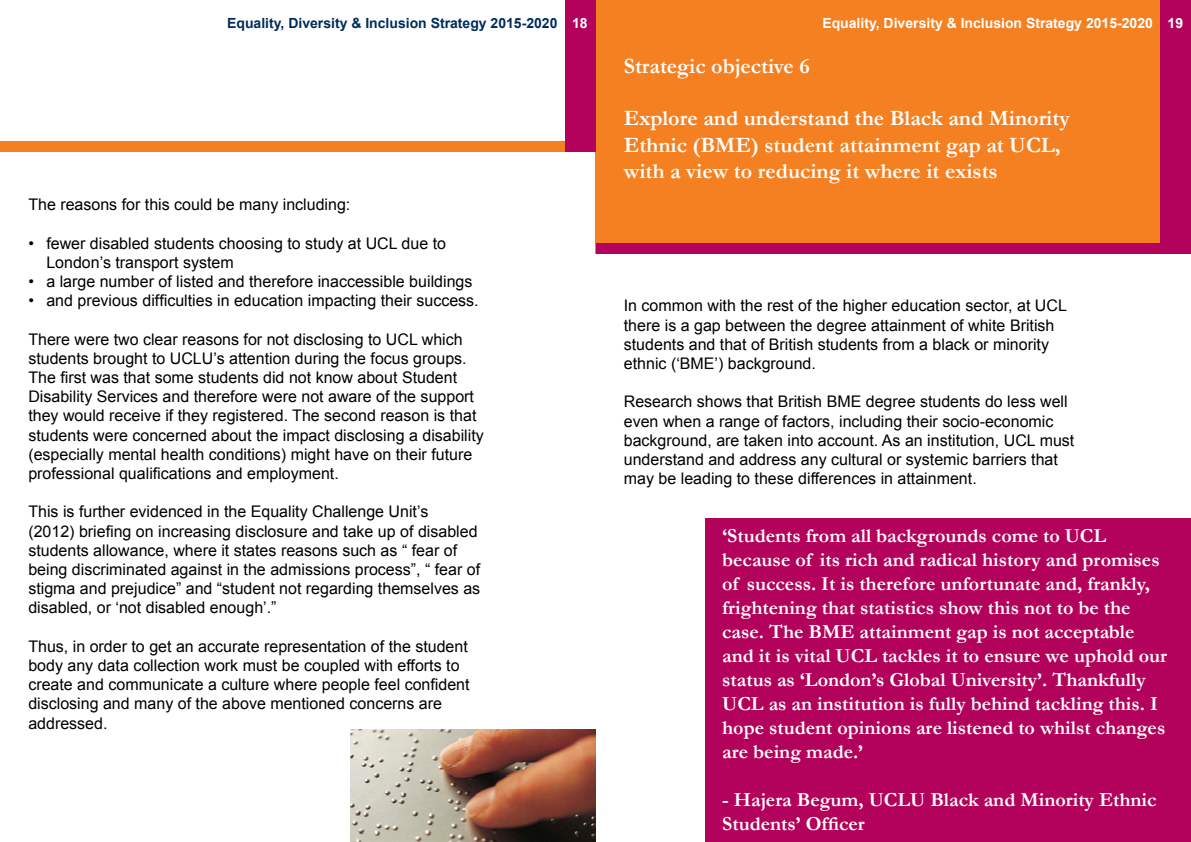
<style>
.page{position:relative;width:1191px;height:842px;background:#fff}
.page>*{position:absolute;margin:0;border:0;box-sizing:border-box;transform-origin:0 0}
.t1{font:700 22px/26.4px "Garamond";color:#fff}
.t2{font:700 20px/24px "Garamond";color:#fff}
.t3{font:16px/19.2px "Arial";color:#000}
.t4{font:700 14px "Arial";color:#fff}
.t5{font:700 14px "Arial";color:#002d5b}
.s1{color:#fff}
</style>
<div class="page">
<div style="left:705px;top:518px;width:486px;height:324px;background:#b3025b"></div>
<div style="left:595px;top:0;width:596px;height:254px;background:#f58021"></div>
<div style="left:1160px;top:0;width:31px;height:254px;background:#b3025b"></div>
<div style="left:596px;top:244px;width:576px;height:10px;background:#b3025b"></div>
<div style="left:0;top:142px;width:577px;height:10px;background:#f58021"></div>
<div style="left:565px;top:0;width:31px;height:152px;background:#b3025b"></div>
<img style="left:351px;top:729px;width:244px;height:112px">
<p class="t5" style="left:227px;top:14px;width:362px">Equality, Diversity &amp; Inclusion Strategy 2015-2020 <span class="s1">18</span></p>
<p class="t3" style="left:28px;top:195px;width:323px">The reasons for this could be many including:</p>
<p class="t3" style="left:46px;top:233px;width:401px;text-indent:-18px">• fewer disabled students choosing to study at UCL due to<br>London’s transport system</p>
<p class="t3" style="left:28px;top:272px;width:445px">• a large number of listed and therefore inaccessible buildings</p>
<p class="t3" style="left:28px;top:291px;width:452px">• and previous difficulties in education impacting their success.</p>
<p class="t3" style="left:28px;top:329px;width:457px">There were two clear reasons for not disclosing to UCL which students brought to UCLU’s attention during the focus groups.<br>The first was that some students did not know about Student Disability Services and therefore were not aware of the support they would receive if they registered. The second reason is that students were concerned about the impact disclosing a disability (especially mental health conditions) might have on their future professional qualifications and employment.</p>
<p class="t3" style="left:28px;top:502px;width:453px">This is further evidenced in the Equality Challenge Unit’s<br>(2012) briefing on increasing disclosure and take up of disabled students allowance, where it states reasons such as “ fear of being discriminated against in the admissions process”, “ fear of stigma and prejudice” and “student not regarding themselves as disabled, or ‘not disabled enough’.”</p>
<p class="t3" style="left:28px;top:637px;width:443px">Thus, in order to get an accurate representation of the student body any data collection work must be coupled with efforts to create and communicate a culture where people feel confident disclosing and many of the above mentioned concerns are addressed.</p>
<p class="t4" style="left:822px;top:14px;width:362px">Equality, Diversity &amp; Inclusion Strategy 2015-2020 19</p>
<h1 class="t1" style="left:624px;top:52px;width:187px">Strategic objective 6</h1>
<h1 class="t1" style="left:624px;top:105px;width:447px">Explore and understand the Black and Minority<br>Ethnic (BME) student attainment gap at UCL, with a view to reducing it where it exists</h1>
<p class="t3" style="left:624px;top:296px;width:444px">In common with the rest of the higher education sector, at UCL there is a gap between the degree attainment of white British students and that of British students from a black or minority ethnic (‘BME’) background.</p>
<p class="t3" style="left:624px;top:392px;width:452px">Research shows that British BME degree students do less well even when a range of factors, including their socio-economic background, are taken into account. As an institution, UCL must understand and address any cultural or systemic barriers that may be leading to these differences in attainment.</p>
<p class="t2" style="left:722px;top:523px;width:446px">‘Students from all backgrounds come to UCL because of its rich and radical history and promises of success. It is therefore unfortunate and, frankly, frightening that statistics show this not to be the case. The BME attainment gap is not acceptable and it is vital UCL tackles it to ensure we uphold our status as ‘London’s Global University’. Thankfully UCL as an institution is fully behind tackling this. I hope student opinions are listened to whilst changes are being made.’</p>
<p class="t2" style="left:722px;top:787px;width:436px">- Hajera Begum, UCLU Black and Minority Ethnic<br>Students’ Officer</p>
</div>
